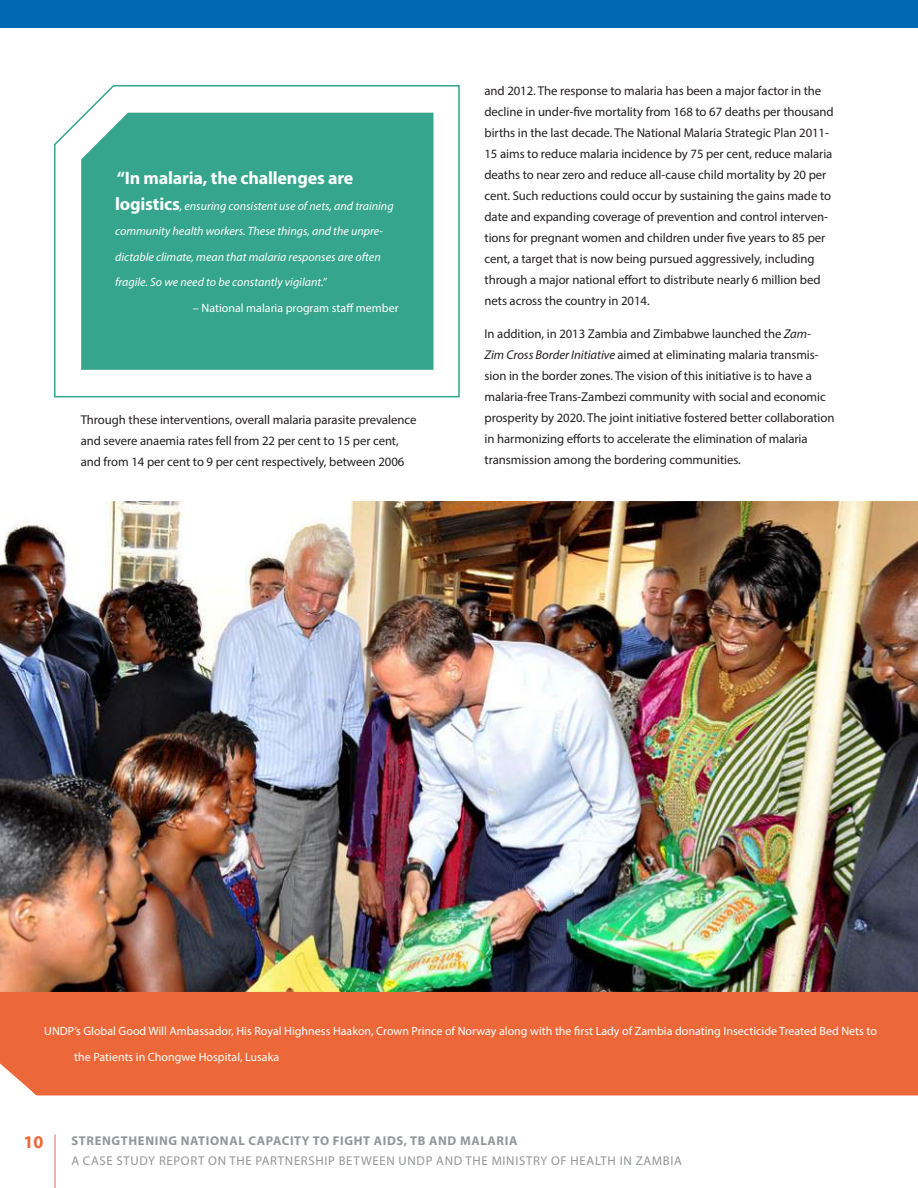
<style>
.page{position:relative;width:918px;height:1188px;background:#fff}
.page>*{position:absolute;margin:0;border:0;box-sizing:border-box;transform-origin:0 0}
.t1{font:700 18px "Myriad Pro";letter-spacing:-.01em;color:#fff}
.t2{font:700 18px "Myriad Pro";color:#ec6839}
.t3{font:12.75px/21px "Myriad Pro";letter-spacing:-.005em;color:#231f20}
.t4{font:12.75px "Myriad Pro";letter-spacing:.055em;color:#939598}
.t5{font:700 12.75px "Myriad Pro";letter-spacing:.05em;color:#939598}
.t6{font:12px/25.5px "Myriad Pro";color:#fff}
.t7{font:italic 12px/25.5px "Myriad Pro";color:#fff}
.s1{font-weight:700;font-style:normal;font-size:18px}
.s2{font-style:italic}
</style>
<div class="page">
<div style="left:0;top:0;width:918px;height:27px;background:#0168b3"></div>
<hr style="left:55px;top:1135px;width:1px;height:53px;background:#ec6839">
<img style="left:0;top:501px;width:918px;height:491px">
<svg style="left:54px;top:85px;width:406px;height:313px"></svg>
<svg style="left:81px;top:113px;width:352px;height:257px;background:#3aa78f"></svg>
<div style="left:0;top:992px;width:918px;height:103px;background:#ec6839"></div>
<h1 class="t1" style="left:117px;top:166px;width:238px">“In malaria, the challenges are</h1>
<p class="t7" style="left:115px;top:193px;width:280px"><span class="s1">logistics</span>, ensuring consistent use of nets, and training community health workers. These things, and the unpre&shy;dictable climate, mean that malaria responses are often fragile. So we need to be constantly vigilant.”</p>
<p class="t6" style="left:193px;top:295px;width:207px">– National malaria program staff member</p>
<p class="t3" style="left:81px;top:409px;width:337px">Through these interventions, overall malaria parasite prevalence and severe anaemia rates fell from 22 per cent to 15 per cent, and from 14 per cent to 9 per cent respectively, between 2006</p>
<p class="t3" style="left:485px;top:80px;width:351px">and 2012. The response to malaria has been a major factor in the decline in under-five mortality from 168 to 67 deaths per thousand births in the last decade. The National Malaria Strategic Plan 2011- 15 aims to reduce malaria incidence by 75 per cent, reduce malaria deaths to near zero and reduce all-cause child mortality by 20 per cent. Such reductions could occur by sustaining the gains made to date and expanding coverage of prevention and control interven&shy;tions for pregnant women and children under five years to 85 per cent, a target that is now being pursued aggressively, including through a major national effort to distribute nearly 6 million bed nets across the country in 2014.</p>
<p class="t3" style="left:485px;top:323px;width:352px">In addition, in 2013 Zambia and Zimbabwe launched the <span class="s2">Zam-<br>Zim Cross Border Initiative</span> aimed at eliminating malaria transmis&shy;sion in the border zones. The vision of this initiative is to have a malaria-free Trans-Zambezi community with social and economic prosperity by 2020. The joint initiative fostered better collaboration in harmonizing efforts to accelerate the elimination of malaria transmission among the bordering communities.</p>
<p class="t6" style="left:74px;top:1018px;width:804px;text-indent:-30px">UNDP’s Global Good Will Ambassador, His Royal Highness Haakon, Crown Prince of Norway along with the first Lady of Zambia donating Insecticide Treated Bed Nets to the Patients in Chongwe Hospital, Lusaka</p>
<h1 class="t2" style="left:23px;top:1130px;width:21px">10</h1>
<p class="t5" style="left:71px;top:1132px;width:448px">STRENGTHENING NATIONAL CAPACITY TO FIGHT AIDS, TB AND MALARIA</p>
<p class="t4" style="left:71px;top:1152px;width:612px">A CASE STUDY REPORT ON THE PARTNERSHIP BETWEEN UNDP AND THE MINISTRY OF HEALTH IN ZAMBIA</p>
</div>
